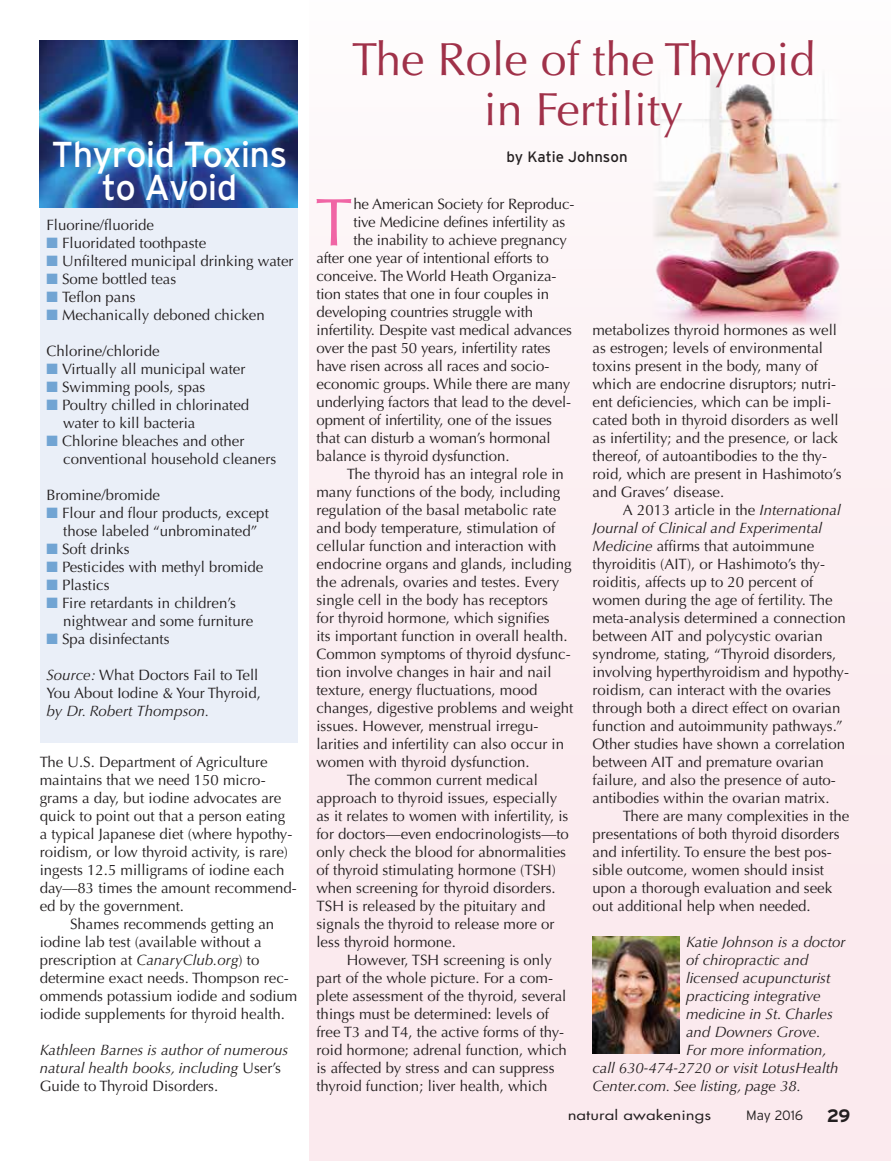
<style>
.page{position:relative;width:891px;height:1161px;background:#fff}
.page>*{position:absolute;margin:0;border:0;box-sizing:border-box;transform-origin:0 0}
.t1{font:67.5px "Optima";color:#f065a5}
.t2{font:46.5px/49.5px "Optima";color:#a03149;text-align:center}
.t3{font:36px/33px "Interstate";letter-spacing:-.02em;color:#fff;text-align:center}
.t4{font:700 18px "Interstate";color:#231f20}
.t5{font:15px/18px "Optima";color:#231f20}
.t6{font:italic 15px/18px "Optima";color:#231f20}
.t7{font:15px "Interstate";color:#231f20}
.t8{font:13.5px "Futura Std";color:#231f20;scale:1.25 1}
.t9{font:300 13.5px "Interstate";color:#231f20}
.s1{font-style:italic}
.s2{font-style:normal}
</style>
<div class="page">
<div style="left:309px;top:0;width:582px;height:1161px;background:#fbeaee"></div>
<div style="left:40px;top:189px;width:258px;height:553px;background:#eaeff8"></div>
<img style="left:40px;top:41px;width:258px;height:166px">
<img style="left:592px;top:937px;width:87px;height:117px">
<img style="left:652px;top:69px;width:189px;height:255px">
<h3 class="t3" style="left:52px;top:138px;width:237px">Thyroid Toxins to Avoid</h3>
<p class="t5" style="left:62px;top:216px;width:233px;text-indent:-16px">Fluorine/fluoride<br>Fluoridated toothpaste<br>Unfiltered municipal drinking water<br>Some bottled teas<br>Teflon pans<br>Mechanically deboned chicken</p>
<p class="t5" style="left:62px;top:342px;width:216px;text-indent:-16px">Chlorine/chloride<br>Virtually all municipal water<br>Swimming pools, spas<br>Poultry chilled in chlorinated water to kill bacteria<br>Chlorine bleaches and other conventional household cleaners</p>
<p class="t5" style="left:62px;top:486px;width:208px;text-indent:-16px">Bromine/bromide<br>Flour and flour products, except those labeled “unbrominated”<br>Soft drinks<br>Pesticides with methyl bromide<br>Plastics<br>Fire retardants in children’s nightwear and some furniture<br>Spa disinfectants</p>
<p class="t5" style="left:46px;top:666px;width:216px"><span class="s1">Source:</span> What Doctors Fail to Tell<br>You About Iodine &amp; Your Thyroid,</p>
<p class="t6" style="left:46px;top:702px;width:164px">by Dr. Robert Thompson.</p>
<p class="t5" style="left:40px;top:754px;width:230px">The U.S. Department of Agriculture</p>
<p class="t5" style="left:40px;top:772px;width:227px">maintains that we need 150 micro-</p>
<p class="t5" style="left:40px;top:790px;width:243px">grams a day, but iodine advocates are</p>
<p class="t5" style="left:40px;top:808px;width:247px">quick to point out that a person eating</p>
<p class="t5" style="left:40px;top:826px;width:254px">a typical Japanese diet (where hypothy-</p>
<p class="t5" style="left:40px;top:844px;width:250px">roidism, or low thyroid activity, is rare)</p>
<p class="t5" style="left:40px;top:862px;width:246px">ingests 12.5 milligrams of iodine each</p>
<p class="t5" style="left:40px;top:880px;width:259px">day—83 times the amount recommend-</p>
<p class="t5" style="left:40px;top:898px;width:146px">ed by the government.</p>
<p class="t5" style="left:70px;top:916px;width:206px">Shames recommends getting an</p>
<p class="t5" style="left:40px;top:934px;width:223px">iodine lab test (available without a</p>
<p class="t5" style="left:40px;top:952px;width:221px">prescription at <span class="s1">CanaryClub.org</span>) to</p>
<p class="t5" style="left:40px;top:970px;width:251px">determine exact needs. Thompson rec-</p>
<p class="t5" style="left:40px;top:988px;width:259px">ommends potassium iodide and sodium</p>
<p class="t5" style="left:40px;top:1006px;width:247px">iodide supplements for thyroid health.</p>
<p class="t6" style="left:40px;top:1042px;width:250px">Kathleen Barnes is author of numerous natural health books, including <span class="s2">User’s<br>Guide to Thyroid Disorders.</span></p>
<h2 class="t2" style="left:352px;top:36px;width:465px">The Role of the Thyroid in Fertility</h2>
<p class="t7" style="left:506px;top:149px;width:123px">by Katie Johnson</p>
<h1 class="t1" style="left:315px;top:183px;width:39px">T</h1>
<p class="t5" style="left:353px;top:195px;width:223px">he American Society for Reproduc-</p>
<p class="t5" style="left:353px;top:213px;width:213px">tive Medicine defines infertility as</p>
<p class="t5" style="left:353px;top:231px;width:215px">the inability to achieve pregnancy</p>
<p class="t5" style="left:316px;top:249px;width:234px">after one year of intentional efforts to</p>
<p class="t5" style="left:316px;top:267px;width:241px">conceive. The World Heath Organiza-</p>
<p class="t5" style="left:316px;top:285px;width:234px">tion states that one in four couples in</p>
<p class="t5" style="left:316px;top:303px;width:218px">developing countries struggle with</p>
<p class="t5" style="left:316px;top:321px;width:257px">infertility. Despite vast medical advances</p>
<p class="t5" style="left:316px;top:339px;width:236px">over the past 50 years, infertility rates</p>
<p class="t5" style="left:316px;top:357px;width:234px">have risen across all races and socio-</p>
<p class="t5" style="left:316px;top:375px;width:255px">economic groups. While there are many</p>
<p class="t5" style="left:316px;top:393px;width:256px">underlying factors that lead to the devel-</p>
<p class="t5" style="left:316px;top:411px;width:237px">opment of infertility, one of the issues</p>
<p class="t5" style="left:316px;top:429px;width:236px">that can disturb a woman’s hormonal</p>
<p class="t5" style="left:316px;top:447px;width:195px">balance is thyroid dysfunction.</p>
<p class="t5" style="left:347px;top:465px;width:219px">The thyroid has an integral role in</p>
<p class="t5" style="left:316px;top:483px;width:245px">many functions of the body, including</p>
<p class="t5" style="left:316px;top:501px;width:241px">regulation of the basal metabolic rate</p>
<p class="t5" style="left:316px;top:519px;width:240px">and body temperature, stimulation of</p>
<p class="t5" style="left:316px;top:537px;width:241px">cellular function and interaction with</p>
<p class="t5" style="left:316px;top:555px;width:257px">endocrine organs and glands, including</p>
<p class="t5" style="left:316px;top:573px;width:244px">the adrenals, ovaries and testes. Every</p>
<p class="t5" style="left:316px;top:591px;width:233px">single cell in the body has receptors</p>
<p class="t5" style="left:316px;top:609px;width:235px">for thyroid hormone, which signifies</p>
<p class="t5" style="left:316px;top:627px;width:253px">its important function in overall health.</p>
<p class="t5" style="left:316px;top:645px;width:256px">Common symptoms of thyroid dysfunc-</p>
<p class="t5" style="left:316px;top:663px;width:237px">tion involve changes in hair and nail</p>
<p class="t5" style="left:316px;top:681px;width:222px">texture, energy fluctuations, mood</p>
<p class="t5" style="left:316px;top:699px;width:258px">changes, digestive problems and weight</p>
<p class="t5" style="left:316px;top:717px;width:223px">issues. However, menstrual irregu-</p>
<p class="t5" style="left:316px;top:735px;width:249px">larities and infertility can also occur in</p>
<p class="t5" style="left:316px;top:753px;width:215px">women with thyroid dysfunction.</p>
<p class="t5" style="left:347px;top:771px;width:193px">The common current medical</p>
<p class="t5" style="left:316px;top:789px;width:242px">approach to thyroid issues, especially</p>
<p class="t5" style="left:316px;top:807px;width:253px">as it relates to women with infertility, is</p>
<p class="t5" style="left:316px;top:825px;width:254px">for doctors—even endocrinologists—to</p>
<p class="t5" style="left:316px;top:843px;width:251px">only check the blood for abnormalities</p>
<p class="t5" style="left:316px;top:861px;width:241px">of thyroid stimulating hormone (TSH)</p>
<p class="t5" style="left:316px;top:879px;width:241px">when screening for thyroid disorders.</p>
<p class="t5" style="left:316px;top:897px;width:230px">TSH is released by the pituitary and</p>
<p class="t5" style="left:316px;top:915px;width:239px">signals the thyroid to release more or</p>
<p class="t5" style="left:316px;top:933px;width:141px">less thyroid hormone.</p>
<p class="t5" style="left:347px;top:951px;width:206px">However, TSH screening is only</p>
<p class="t5" style="left:316px;top:969px;width:238px">part of the whole picture. For a com-</p>
<p class="t5" style="left:316px;top:987px;width:252px">plete assessment of the thyroid, several</p>
<p class="t5" style="left:316px;top:1005px;width:234px">things must be determined: levels of</p>
<p class="t5" style="left:316px;top:1023px;width:249px">free T3 and T4, the active forms of thy-</p>
<p class="t5" style="left:316px;top:1041px;width:252px">roid hormone; adrenal function, which</p>
<p class="t5" style="left:316px;top:1059px;width:240px">is affected by stress and can suppress</p>
<p class="t5" style="left:316px;top:1077px;width:233px">thyroid function; liver health, which</p>
<p class="t5" style="left:592px;top:321px;width:251px">metabolizes thyroid hormones as well as estrogen; levels of environmental toxins present in the body, many of which are endocrine disruptors; nutri&shy;ent deficiencies, which can be impli&shy;cated both in thyroid disorders as well as infertility; and the presence, or lack thereof, of autoantibodies to the thy&shy;roid, which are present in Hashimoto’s and Graves’ disease.</p>
<p class="t5" style="left:592px;top:501px;width:258px;text-indent:30px">A 2013 article in the <span class="s1">International Journal of Clinical and Experimental Medicine</span> affirms that autoimmune thyroiditis (AIT), or Hashimoto’s thy&shy;roiditis, affects up to 20 percent of women during the age of fertility. The meta-analysis determined a connection between AIT and polycystic ovarian syndrome, stating, “Thyroid disorders, involving hyperthyroidism and hypothy&shy;roidism, can interact with the ovaries through both a direct effect on ovarian function and autoimmunity pathways.” Other studies have shown a correlation between AIT and premature ovarian failure, and also the presence of auto&shy;antibodies within the ovarian matrix.</p>
<p class="t5" style="left:592px;top:807px;width:258px;text-indent:30px">There are many complexities in the presentations of both thyroid disorders and infertility. To ensure the best pos&shy;sible outcome, women should insist upon a thorough evaluation and seek out additional help when needed.</p>
<p class="t6" style="left:686px;top:933px;width:161px">Katie Johnson is a doctor</p>
<p class="t6" style="left:686px;top:951px;width:124px">of chiropractic and</p>
<p class="t6" style="left:686px;top:969px;width:146px">licensed acupuncturist</p>
<p class="t6" style="left:686px;top:987px;width:136px">practicing integrative</p>
<p class="t6" style="left:686px;top:1005px;width:148px">medicine in St. Charles</p>
<p class="t6" style="left:686px;top:1023px;width:136px">and Downers Grove.</p>
<p class="t6" style="left:686px;top:1041px;width:142px">For more information,</p>
<p class="t6" style="left:592px;top:1059px;width:248px">call 630-474-2720 or visit LotusHealth</p>
<p class="t6" style="left:592px;top:1077px;width:210px">Center.com. See listing, page 38.</p>
<p class="t8" style="left:568px;top:1106px;width:116px">natural awakenings</p>
<p class="t9" style="left:746px;top:1108px;width:58px">May 2016</p>
<p class="t4" style="left:827px;top:1106px;width:25px">29</p>
</div>
